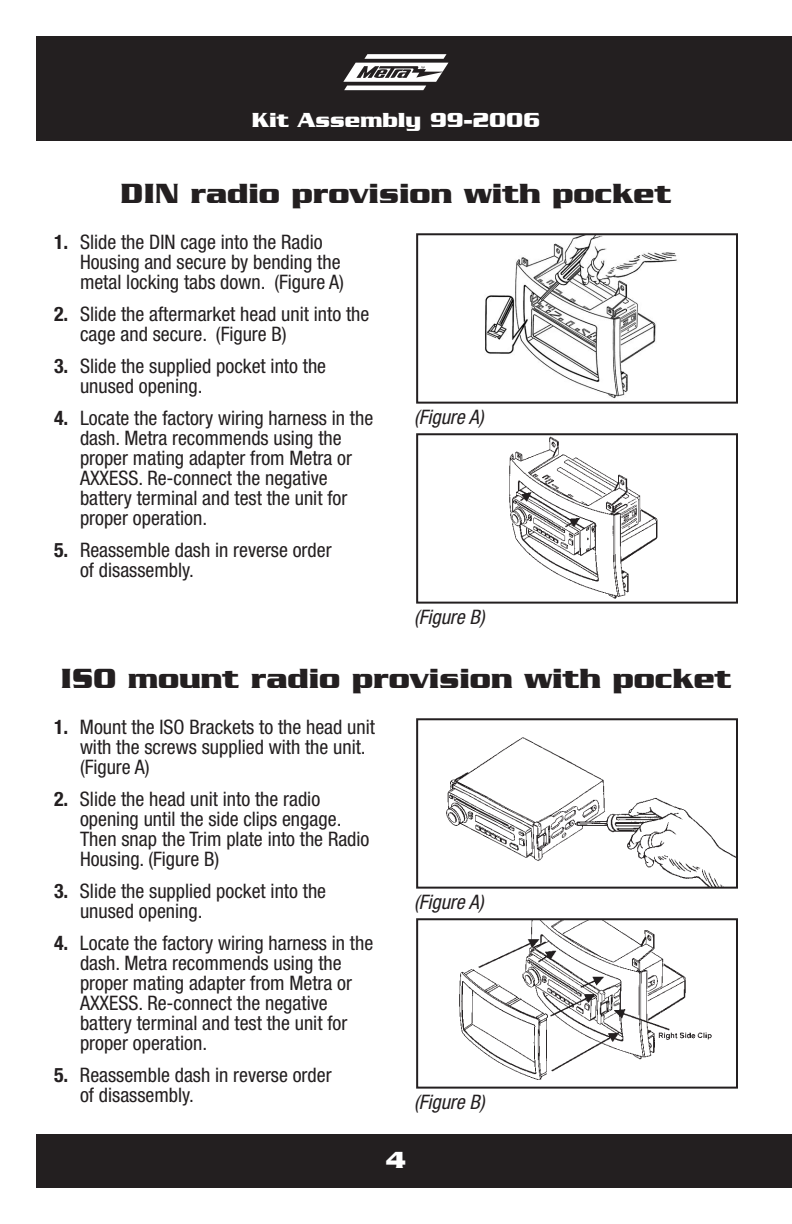
<style>
.page{position:relative;width:792px;height:1224px;background:#fff}
.page>*{position:absolute;margin:0;border:0;box-sizing:border-box;transform-origin:0 0}
.t1{font:700 30px "Serpentine";color:#231f20}
.t2{font:700 24px "Serpentine D";color:#fff}
.t3{font:700 22px "Serpentine";color:#fff}
.t4{font:condensed 20px/20px "Helvetica Neue";color:#231f20}
.t5{font:italic condensed 20px "Helvetica Neue";color:#231f20}
.s1{font-weight:700}
</style>
<div class="page">
<div style="left:36px;top:36px;width:756px;height:105px;background:#231f20"></div>
<div style="left:36px;top:1134px;width:756px;height:54px;background:#231f20"></div>
<svg style="left:343px;top:54px;width:105px;height:36px"></svg>
<img style="left:485px;top:236px;width:192px;height:163px">
<div style="left:416px;top:233px;width:322px;height:171px;border:2px solid #231f20"></div>
<img style="left:509px;top:436px;width:149px;height:163px">
<div style="left:416px;top:433px;width:322px;height:171px;border:2px solid #231f20"></div>
<img style="left:446px;top:737px;width:289px;height:149px">
<div style="left:416px;top:718px;width:322px;height:171px;border:2px solid #231f20"></div>
<img style="left:459px;top:921px;width:253px;height:159px">
<div style="left:416px;top:918px;width:322px;height:171px;border:2px solid #231f20"></div>
<p class="t3" style="left:252px;top:107px;width:290px">Kit Assembly 99-2006</p>
<h1 class="t1" style="left:121px;top:176px;width:552px">DIN radio provision with pocket</h1>
<p class="t4" style="left:80px;top:232px;width:266px;text-indent:-26px"><span class="s1">1.</span> Slide the DIN cage into the Radio<br>Housing and secure by bending the metal locking tabs down. (Figure A)</p>
<p class="t4" style="left:80px;top:304px;width:291px;text-indent:-26px"><span class="s1">2.</span> Slide the aftermarket head unit into the cage and secure. (Figure B)</p>
<p class="t4" style="left:80px;top:356px;width:248px;text-indent:-26px"><span class="s1">3.</span> Slide the supplied pocket into the unused opening.</p>
<p class="t4" style="left:80px;top:408px;width:295px;text-indent:-26px"><span class="s1">4.</span> Locate the factory wiring harness in the dash. Metra recommends using the proper mating adapter from Metra or AXXESS. Re-connect the negative battery terminal and test the unit for proper operation.</p>
<p class="t4" style="left:80px;top:540px;width:253px;text-indent:-26px"><span class="s1">5.</span> Reassemble dash in reverse order of disassembly.</p>
<p class="t5" style="left:414px;top:406px;width:71px">(Figure A)</p>
<p class="t5" style="left:414px;top:606px;width:72px">(Figure B)</p>
<h1 class="t1" style="left:60px;top:661px;width:673px">ISO mount radio provision with pocket</h1>
<p class="t4" style="left:80px;top:717px;width:296px;text-indent:-26px"><span class="s1">1.</span> Mount the ISO Brackets to the head unit with the screws supplied with the unit. (Figure A)</p>
<p class="t4" style="left:80px;top:789px;width:291px;text-indent:-26px"><span class="s1">2.</span> Slide the head unit into the radio opening until the side clips engage.<br>Then snap the Trim plate into the Radio<br>Housing. (Figure B)</p>
<p class="t4" style="left:80px;top:881px;width:248px;text-indent:-26px"><span class="s1">3.</span> Slide the supplied pocket into the unused opening.</p>
<p class="t4" style="left:80px;top:933px;width:295px;text-indent:-26px"><span class="s1">4.</span> Locate the factory wiring harness in the dash. Metra recommends using the proper mating adapter from Metra or AXXESS. Re-connect the negative battery terminal and test the unit for proper operation.</p>
<p class="t4" style="left:80px;top:1065px;width:253px;text-indent:-26px"><span class="s1">5.</span> Reassemble dash in reverse order of disassembly.</p>
<p class="t5" style="left:414px;top:891px;width:71px">(Figure A)</p>
<p class="t5" style="left:414px;top:1091px;width:72px">(Figure B)</p>
<p class="t2" style="left:386px;top:1147px;width:21px">4</p>
</div>
